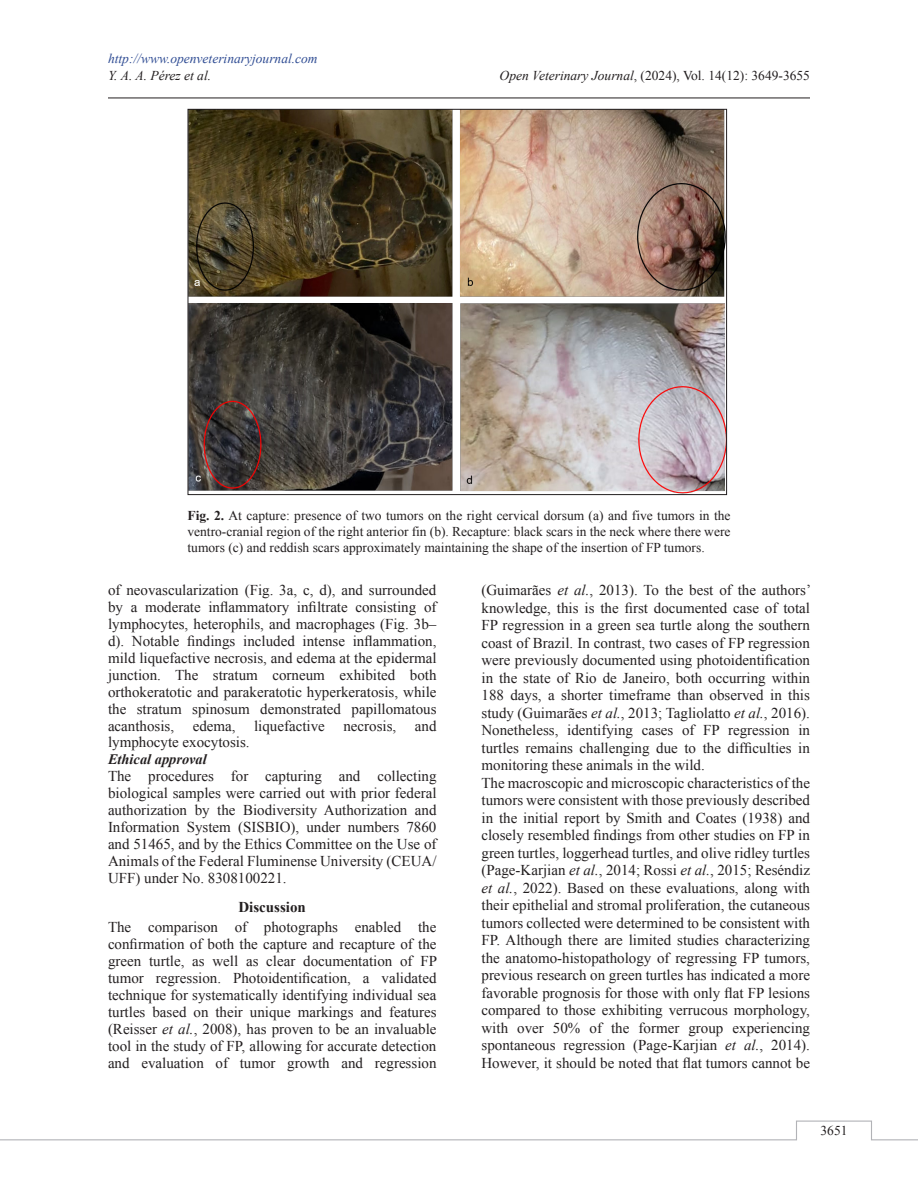
<style>
.page{position:relative;width:918px;height:1188px;background:#fff}
.page>*{position:absolute;margin:0;border:0;box-sizing:border-box;transform-origin:0 0}
.para{font:15px/17.5px "Times New Roman";color:#231f20;text-align:justify}
.AHead{font:700 15px "Times New Roman";color:#231f20}
.BHead{font:italic 700 14.4px "Times New Roman";color:#231f20}
.t1{font:13.5px/16.2px "Times New Roman";color:#231f20;text-align:justify}
.t2{font:italic 13.5px "Times New Roman";color:#304d94}
.t3{font:italic 13.5px "Times New Roman";color:#231f20}
.s1{font-style:italic}
.s2{font-weight:700}
</style>
<div class="page">
<hr style="left:108px;top:98px;width:702px;height:1px;background:#231f20">
<svg style="left:0;top:1120px;width:918px;height:21px"></svg>
<img style="left:189px;top:111px;width:536px;height:382px">
<p class="t2" style="left:108px;top:50px;width:211px">http://www.openveterinaryjournal.com</p>
<p class="t3" style="left:108px;top:66px;width:105px">Y. A. A. Pérez et al.</p>
<p class="t1" style="left:500px;top:67px;width:312px"><span class="s1">Open Veterinary Journal</span>, (2024), Vol. 14(12): 3649-3655</p>
<p class="t1" style="left:188px;top:507px;width:545px"><span class="s2">Fig. 2.</span> At capture: presence of two tumors on the right cervical dorsum (a) and five tumors in the ventro-cranial region of the right anterior fin (b). Recapture: black scars in the neck where there were tumors (c) and reddish scars approximately maintaining the shape of the insertion of FP tumors.</p>
<p class="para" style="left:108px;top:582px;width:330px;line-height:17px">of neovascularization (Fig. 3a, c, d), and surrounded by a moderate inflammatory infiltrate consisting of lymphocytes, heterophils, and macrophages (Fig. 3b– d). Notable findings included intense inflammation, mild liquefactive necrosis, and edema at the epidermal junction. The stratum corneum exhibited both orthokeratotic and parakeratotic hyperkeratosis, while the stratum spinosum demonstrated papillomatous acanthosis, edema, liquefactive necrosis, and lymphocyte exocytosis.</p>
<p class="BHead" style="left:108px;top:750px;width:100px">Ethical approval</p>
<p class="para" style="left:108px;top:768px;width:330px;line-height:17px">The procedures for capturing and collecting biological samples were carried out with prior federal authorization by the Biodiversity Authorization and Information System (SISBIO), under numbers 7860 and 51465, and by the Ethics Committee on the Use of Animals of the Federal Fluminense University (CEUA/ UFF) under No. 8308100221.</p>
<p class="AHead" style="left:238px;top:896px;width:69px">Discussion</p>
<p class="para" style="left:108px;top:919px;width:331px;line-height:17px">The comparison of photographs enabled the confirmation of both the capture and recapture of the green turtle, as well as clear documentation of FP tumor regression. Photoidentification, a validated technique for systematically identifying individual sea turtles based on their unique markings and features (Reisser <span class="s1">et al.</span>, 2008), has proven to be an invaluable tool in the study of FP, allowing for accurate detection and evaluation of tumor growth and regression</p>
<p class="para" style="left:482px;top:581px;width:331px">(Guimarães <span class="s1">et al.</span>, 2013). To the best of the authors’ knowledge, this is the first documented case of total FP regression in a green sea turtle along the southern coast of Brazil. In contrast, two cases of FP regression were previously documented using photoidentification in the state of Rio de Janeiro, both occurring within 188 days, a shorter timeframe than observed in this study (Guimarães <span class="s1">et al.</span>, 2013; Tagliolatto <span class="s1">et al.</span>, 2016).<br>Nonetheless, identifying cases of FP regression in turtles remains challenging due to the difficulties in monitoring these animals in the wild.</p>
<p class="para" style="left:482px;top:774px;width:330px">The macroscopic and microscopic characteristics of the tumors were consistent with those previously described in the initial report by Smith and Coates (1938) and closely resembled findings from other studies on FP in green turtles, loggerhead turtles, and olive ridley turtles (Page-Karjian <span class="s1">et al.</span>, 2014; Rossi <span class="s1">et al.</span>, 2015; Reséndiz <span class="s1">et al.</span>, 2022). Based on these evaluations, along with their epithelial and stromal proliferation, the cutaneous tumors collected were determined to be consistent with FP. Although there are limited studies characterizing the anatomo-histopathology of regressing FP tumors, previous research on green turtles has indicated a more favorable prognosis for those with only flat FP lesions compared to those exhibiting verrucous morphology, with over 50% of the former group experiencing spontaneous regression (Page-Karjian <span class="s1">et al.</span>, 2014).<br>However, it should be noted that flat tumors cannot be</p>
<p class="t1" style="left:820px;top:1122px;width:28px">3651</p>
</div>
